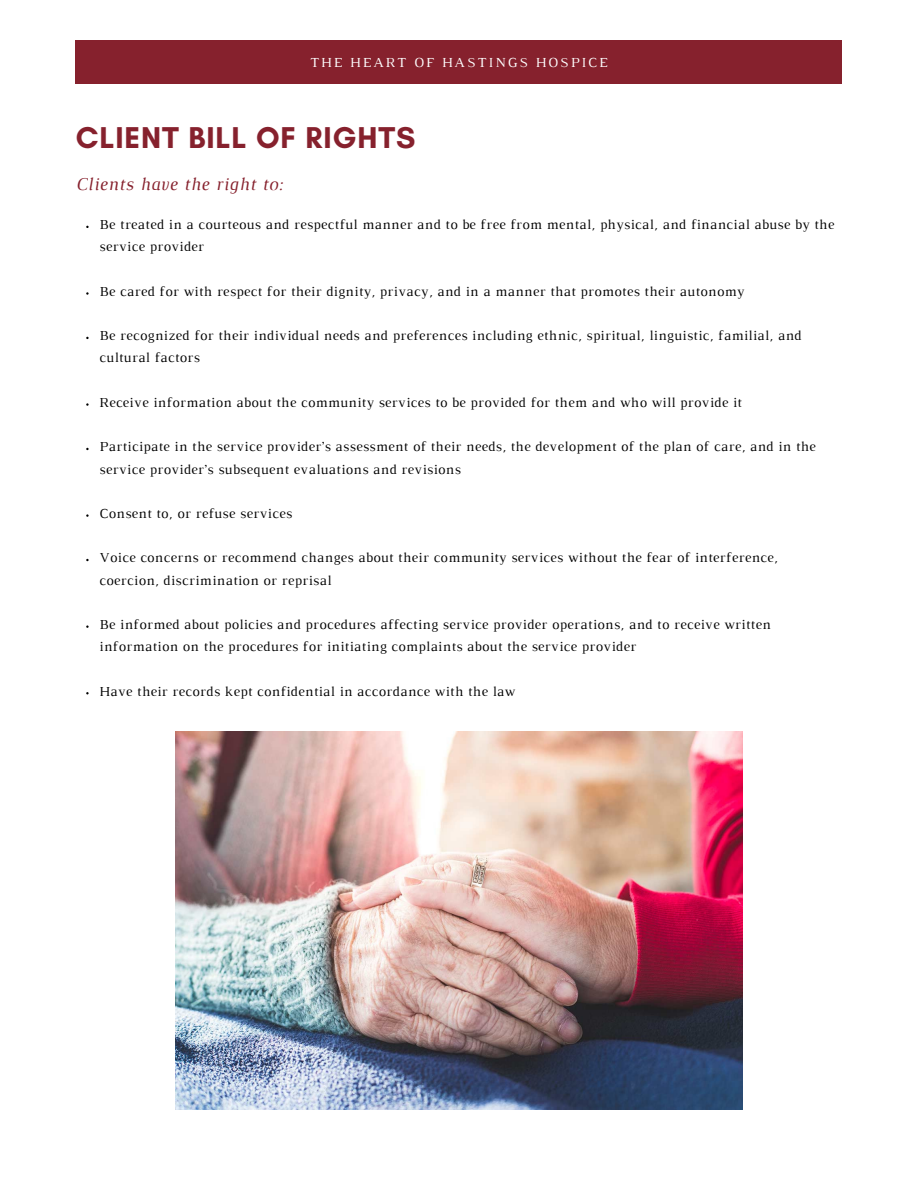
<style>
.page{position:relative;width:918px;height:1188px;background:#fff}
.page>*{position:absolute;margin:0;border:0;box-sizing:border-box;transform-origin:0 0}
.t1{font:700 30.75px "Glacial Indifference";letter-spacing:.03em;color:#86212d}
.t2{font:italic 18.45px "Luthier";letter-spacing:.03em;color:#86212d}
.t3{font:14.1px/22.2px "Luthier";letter-spacing:.03em;color:#000}
.t4{font:14.1px "Luthier";letter-spacing:.14em;color:#fff}
</style>
<div class="page">
<div style="left:76px;top:41px;width:766px;height:43px;background:#86212d"></div>
<img style="left:175px;top:731px;width:567px;height:378px">
<p class="t4" style="left:310px;top:57px;width:299px">THE HEART OF HASTINGS HOSPICE</p>
<p class="t1" style="left:76px;top:119px;width:341px">CLIENT BILL OF RIGHTS</p>
<p class="t2" style="left:76px;top:177px;width:208px">Clients have the right to:</p>
<p class="t3" style="left:100px;top:215px;width:736px">Be treated in a courteous and respectful manner and to be free from mental, physical, and financial abuse by the service provider</p>
<p class="t3" style="left:100px;top:281px;width:646px">Be cared for with respect for their dignity, privacy, and in a manner that promotes their autonomy</p>
<p class="t3" style="left:100px;top:326px;width:704px">Be recognized for their individual needs and preferences including ethnic, spiritual, linguistic, familial, and cultural factors</p>
<p class="t3" style="left:100px;top:392px;width:644px">Receive information about the community services to be provided for them and who will provide it</p>
<p class="t3" style="left:100px;top:437px;width:718px">Participate in the service provider’s assessment of their needs, the development of the plan of care, and in the service provider’s subsequent evaluations and revisions</p>
<p class="t3" style="left:100px;top:503px;width:194px">Consent to, or refuse services</p>
<p class="t3" style="left:100px;top:548px;width:680px">Voice concerns or recommend changes about their community services without the fear of interference, coercion, discrimination or reprisal</p>
<p class="t3" style="left:100px;top:614px;width:673px">Be informed about policies and procedures affecting service provider operations, and to receive written information on the procedures for initiating complaints about the service provider</p>
<p class="t3" style="left:100px;top:681px;width:417px">Have their records kept confidential in accordance with the law</p>
</div>
